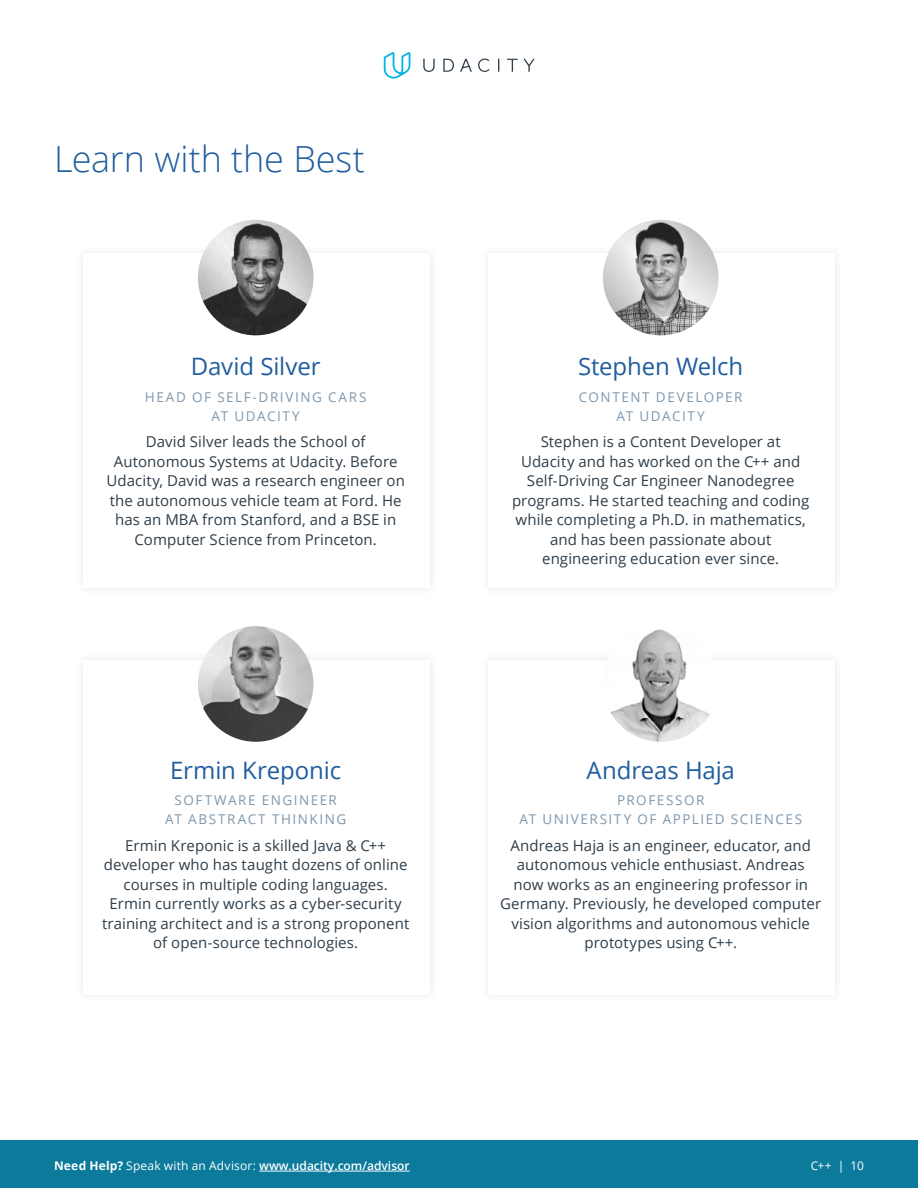
<style>
.page{position:relative;width:918px;height:1188px;background:#fff}
.page>*{position:absolute;margin:0;border:0;box-sizing:border-box;transform-origin:0 0}
.t1{font:300 36px "Open Sans";letter-spacing:-.005em;color:#215e9e}
.t2{font:24px "Open Sans";letter-spacing:-.005em;color:#215e9e}
.t3{font:15px/19.5px "Open Sans";letter-spacing:.005em;color:#2e3d49;text-align:center}
.t4{font:13.5px/19.5px "Open Sans";letter-spacing:.11em;color:#7f98ad;text-align:center}
.t5{font:600 12px "Open Sans";color:#fff}
.t6{font:12px "Open Sans";color:#fff}
.s1{font-weight:700}
.s2{font-weight:400}
</style>
<div class="page">
<div style="left:0;top:1140px;width:918px;height:48px;background:#0b7a9b"></div>
<hr style="left:259px;top:1171px;width:151px;height:1px;background:#fff">
<svg style="left:384px;top:52px;width:26px;height:27px"></svg>
<svg style="left:423px;top:59px;width:112px;height:13px"></svg>
<div style="left:74px;top:245px;width:364px;height:351px;background:#fbfbfb"></div>
<div style="left:83px;top:253px;width:347px;height:335px;background:#fff"></div>
<div style="left:74px;top:651px;width:364px;height:352px;background:#fbfbfb"></div>
<div style="left:83px;top:660px;width:347px;height:334px;background:#fff"></div>
<div style="left:479px;top:245px;width:364px;height:351px;background:#fbfbfb"></div>
<div style="left:488px;top:253px;width:347px;height:335px;background:#fff"></div>
<div style="left:479px;top:651px;width:364px;height:352px;background:#fbfbfb"></div>
<div style="left:488px;top:660px;width:347px;height:334px;background:#fff"></div>
<img style="left:198px;top:220px;width:116px;height:115px;border-radius:58px">
<img style="left:198px;top:626px;width:116px;height:116px;border-radius:58px">
<img style="left:603px;top:220px;width:116px;height:115px;border-radius:58px">
<img style="left:603px;top:626px;width:116px;height:116px;border-radius:58px">
<h1 class="t1" style="left:54px;top:135px;width:312px">Learn with the Best</h1>
<h2 class="t2" style="left:191px;top:350px;width:131px">David Silver</h2>
<p class="t4" style="left:145px;top:387px;width:223px">HEAD OF SELF-DRIVING CARS<br>AT UDACITY</p>
<p class="t3" style="left:106px;top:432px;width:300px">David Silver leads the School of Autonomous Systems at Udacity. Before Udacity, David was a research engineer on the autonomous vehicle team at Ford. He has an MBA from Stanford, and a BSE in Computer Science from Princeton.</p>
<h2 class="t2" style="left:170px;top:753px;width:172px">Ermin Kreponic</h2>
<p class="t4" style="left:165px;top:790px;width:182px">SOFTWARE ENGINEER<br>AT ABSTRACT THINKING</p>
<p class="t3" style="left:102px;top:835px;width:309px">Ermin Kreponic is a skilled Java &amp; C++ developer who has taught dozens of online courses in multiple coding languages.<br>Ermin currently works as a cyber-security training architect and is a strong proponent of open-source technologies.</p>
<h2 class="t2" style="left:578px;top:350px;width:167px">Stephen Welch</h2>
<p class="t4" style="left:579px;top:387px;width:165px">CONTENT DEVELOPER<br>AT UDACITY</p>
<p class="t3" style="left:512px;top:432px;width:299px">Stephen is a Content Developer at<br>Udacity and has worked on the C++ and Self-Driving Car Engineer Nanodegree programs. He started teaching and coding while completing a Ph.D. in mathematics, and has been passionate about engineering education ever since.</p>
<h2 class="t2" style="left:587px;top:753px;width:150px">Andreas Haja</h2>
<p class="t4" style="left:519px;top:790px;width:284px">PROFESSOR<br>AT UNIVERSITY OF APPLIED SCIENCES</p>
<p class="t3" style="left:500px;top:835px;width:323px">Andreas Haja is an engineer, educator, and autonomous vehicle enthusiast. Andreas now works as an engineering professor in Germany. Previously, he developed computer vision algorithms and autonomous vehicle prototypes using C++.</p>
<p class="t5" style="left:54px;top:1158px;width:357px"><span class="s1">Need Help?</span> <span class="s2">Speak with an Advisor:</span> www.udacity.com/advisor</p>
<p class="t6" style="left:811px;top:1158px;width:55px">C++ | 10</p>
</div>
